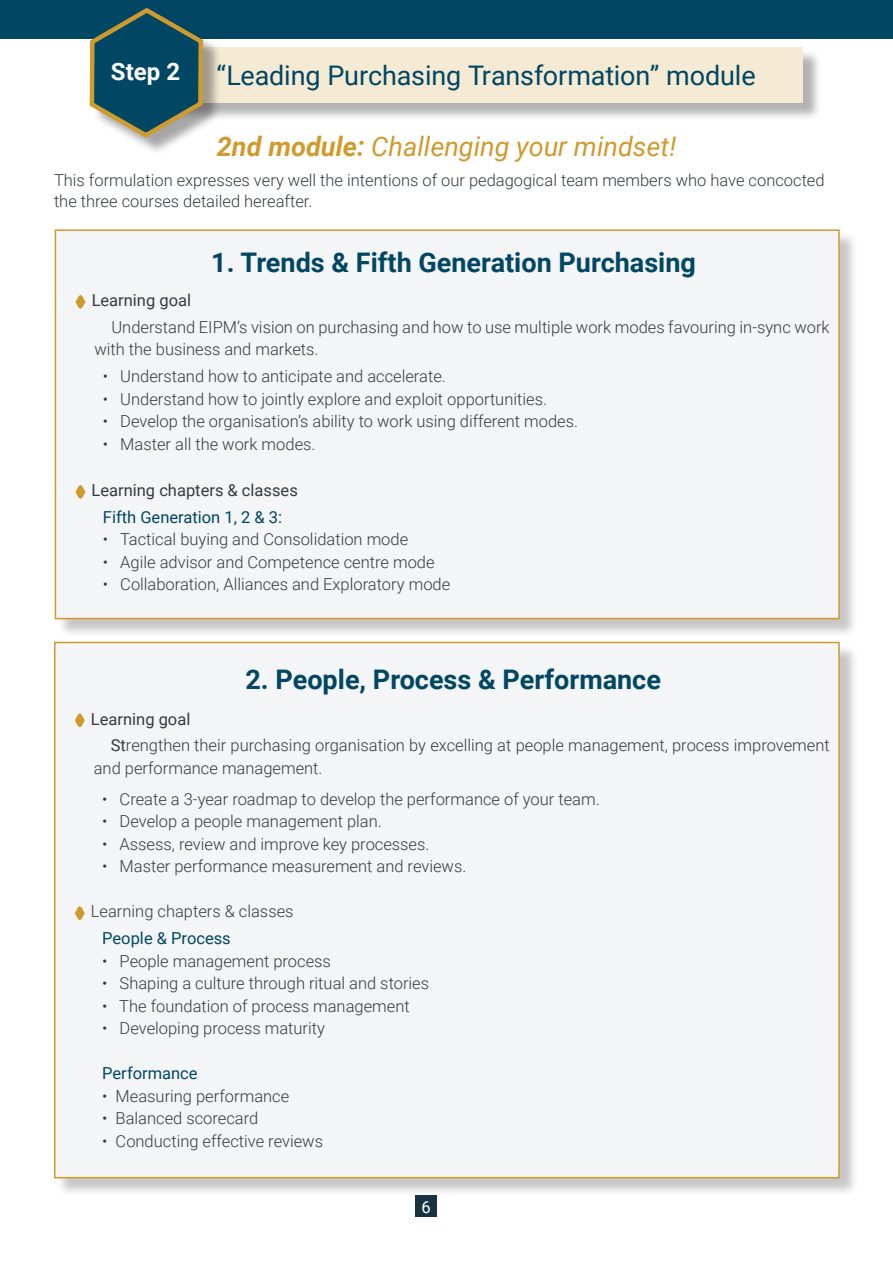
<style>
.page{position:relative;width:893px;height:1263px;background:#fff}
.page>*{position:absolute;margin:0;border:0;box-sizing:border-box;transform-origin:0 0}
.body_2{font:700 27px "Roboto";color:#014663}
.Body_Text{font:27px "Roboto";letter-spacing:-.005em;color:#014663}
.body_2-2{font:italic 27px "Roboto";color:#cf9a2e}
.t1{font:700 24px "Roboto";color:#fff}
.body_2-3{font:300 16.5px/22.5px "Roboto";color:#363b40}
.body_2-4{font:16.5px "Roboto";color:#363b40}
.body_2-5{font:16.5px "Roboto";color:#014663}
.t2{font:16.5px "Roboto";color:#fff}
.s1{font-weight:700}
.s2{font-size:12px;color:#cf9a2e}
.s3{font-weight:400}
.s4{font-weight:400;font-size:12px;color:#cf9a2e}
</style>
<div class="page">
<div style="left:0;top:0;width:893px;height:38px;background:#014663"></div>
<div style="left:171px;top:49px;width:650px;height:72px;background:#231f20;opacity:.35"></div>
<div style="left:169px;top:47px;width:634px;height:56px;background:#f5ebd5"></div>
<div style="left:92px;top:11px;width:129px;height:145px;background:#231f20;opacity:.4"></div>
<svg style="left:87px;top:7px;width:118px;height:133px"></svg>
<div style="left:56px;top:644px;width:802px;height:553px;background:#231f20;opacity:.25"></div>
<div style="left:55px;top:642px;width:784px;height:536px;background:#f3f5f6"></div>
<div style="left:57px;top:232px;width:801px;height:406px;background:#231f20;opacity:.25"></div>
<div style="left:55px;top:230px;width:784px;height:389px;background:#f3f5f6"></div>
<div style="left:55px;top:229px;width:785px;height:390px;border:2px solid #cf9a2e"></div>
<div style="left:416px;top:1196px;width:21px;height:21px;background:#173340"></div>
<p class="t1" style="left:111px;top:55px;width:71px">Step 2</p>
<p class="Body_Text" style="left:216px;top:56px;width:541px">“Leading Purchasing Transformation” module</p>
<p class="body_2-2" style="left:217px;top:128px;width:461px"><span class="s1">2nd module:</span> Challenging your mindset!</p>
<p class="body_2-3" style="left:54px;top:169px;width:772px;line-height:21px">This formulation expresses very well the intentions of our pedagogical team members who have concocted the three courses detailed hereafter.</p>
<p class="body_2" style="left:211px;top:244px;width:486px">1. Trends &amp; Fifth Generation Purchasing</p>
<p class="body_2-4" style="left:77px;top:289px;width:115px"><span class="s2">◊</span> Learning goal</p>
<p class="body_2-3" style="left:94px;top:315px;width:737px;text-indent:17px">Understand EIPM’s vision on purchasing and how to use multiple work modes favouring in-sync work with the business and markets.</p>
<p class="body_2-3" style="left:103px;top:364px;width:344px">• Understand how to anticipate and accelerate.</p>
<p class="body_2-3" style="left:103px;top:387px;width:445px">• Understand how to jointly explore and exploit opportunities.</p>
<p class="body_2-3" style="left:103px;top:409px;width:477px">• Develop the organisation’s ability to work using different modes.</p>
<p class="body_2-3" style="left:103px;top:432px;width:214px">• Master all the work modes.</p>
<p class="body_2-4" style="left:77px;top:479px;width:222px"><span class="s2">◊</span> Learning chapters &amp; classes</p>
<p class="body_2-5" style="left:103px;top:505px;width:181px">Fifth Generation 1, 2 &amp; 3:</p>
<p class="body_2-3" style="left:103px;top:528px;width:307px">• Tactical buying and Consolidation mode</p>
<p class="body_2-3" style="left:103px;top:550px;width:333px">• Agile advisor and Competence centre mode</p>
<p class="body_2-3" style="left:103px;top:573px;width:349px">• Collaboration, Alliances and Exploratory mode</p>
<p class="body_2" style="left:245px;top:661px;width:417px">2. People, Process &amp; Performance</p>
<p class="body_2-4" style="left:77px;top:707px;width:115px"><span class="s2">◊</span> Learning goal</p>
<p class="body_2-3" style="left:94px;top:734px;width:737px;text-indent:17px"><span class="s3">St</span>rengthen their purchasing organisation by excelling at people management, process improvement and performance management.</p>
<p class="body_2-3" style="left:102px;top:787px;width:499px">• Create a 3-year roadmap to develop the performance of your team.</p>
<p class="body_2-3" style="left:102px;top:810px;width:281px">• Develop a people management plan.</p>
<p class="body_2-3" style="left:102px;top:832px;width:329px">• Assess, review and improve key processes.</p>
<p class="body_2-3" style="left:102px;top:855px;width:366px">• Master performance measurement and reviews.</p>
<p class="body_2-3" style="left:77px;top:900px;width:218px"><span class="s4">◊</span> Learning chapters &amp; classes</p>
<p class="body_2-5" style="left:102px;top:927px;width:130px">People &amp; Process</p>
<p class="body_2-3" style="left:102px;top:949px;width:230px">• People management process</p>
<p class="body_2-3" style="left:102px;top:971px;width:328px">• Shaping a culture through ritual and stories</p>
<p class="body_2-3" style="left:102px;top:994px;width:309px">• The foundation of process management</p>
<p class="body_2-3" style="left:102px;top:1016px;width:224px">• Developing process maturity</p>
<p class="body_2-5" style="left:102px;top:1062px;width:97px">Performance</p>
<p class="body_2-3" style="left:102px;top:1084px;width:189px">• Measuring performance</p>
<p class="body_2-3" style="left:102px;top:1106px;width:158px">• Balanced scorecard</p>
<p class="body_2-3" style="left:102px;top:1129px;width:222px">• Conducting effective reviews</p>
<p class="t2" style="left:422px;top:1195px;width:11px">6</p>
</div>
